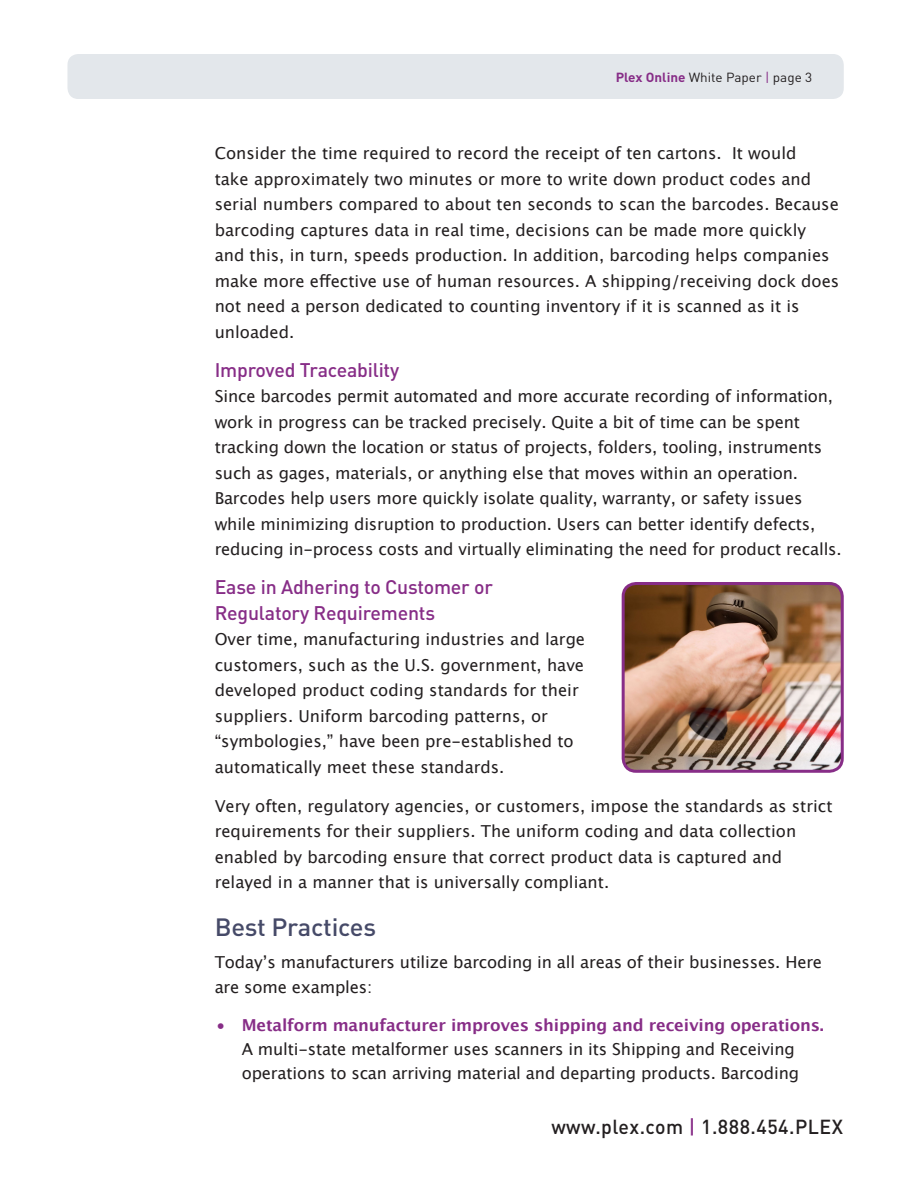
<style>
.page{position:relative;width:918px;height:1188px;background:#fff}
.page>*{position:absolute;margin:0;border:0;box-sizing:border-box;transform-origin:0 0}
.Heading_2{font:500 24.75px "DIN";letter-spacing:-.01em;color:#464a68}
.t1{font:500 20.1px "DIN";letter-spacing:.025em;color:#231f20}
.Head_3{font:500 19.5px/25.5px "DIN";letter-spacing:-.01em;color:#872d87}
.summarytext{font:16.5px/25.5px "Lucida Grande";color:#231f20}
.Bullet{font:16.5px/24px "Lucida Grande";letter-spacing:-.01em;color:#231f20;text-align:center}
.t2{font:13.05px "DIN";color:#231f20}
.s1{font-weight:700;color:#872d87}
.s2{color:#872d87}
</style>
<div class="page">
<div style="left:68px;top:54px;width:776px;height:45px;background:#e3e7eb;border-radius:11px"></div>
<img style="left:623px;top:584px;width:219px;height:187px;border-radius:13px">
<div style="left:622px;top:582px;width:222px;height:191px;border:3px solid #872d87;border-radius:13px"></div>
<p class="t2" style="left:616px;top:69px;width:188px"><span class="s1">Plex Online</span> White Paper <span class="s2">|</span> page</p>
<p class="summarytext" style="left:215px;top:141px;width:626px">Consider the time required to record the receipt of ten cartons. It would<br>take approximately two minutes or more to write down product codes and serial numbers compared to about ten seconds to scan the barcodes. Because barcoding captures data in real time, decisions can be made more quickly and this, in turn, speeds production. In addition, barcoding helps companies make more effective use of human resources. A shipping/receiving dock does not need a person dedicated to counting inventory if it is scanned as it is unloaded.</p>
<p class="Head_3" style="left:215px;top:357px;width:186px">Improved Traceability</p>
<p class="summarytext" style="left:215px;top:384px;width:629px">Since barcodes permit automated and more accurate recording of information, work in progress can be tracked precisely. Quite a bit of time can be spent tracking down the location or status of projects, folders, tooling, instruments such as gages, materials, or anything else that moves within an operation.<br>Barcodes help users more quickly isolate quality, warranty, or safety issues while minimizing disruption to production. Users can better identify defects, reducing in-process costs and virtually eliminating the need for product recalls.</p>
<p class="Head_3" style="left:215px;top:574px;width:280px">Ease in Adhering to Customer or<br>Regulatory Requirements</p>
<p class="summarytext" style="left:215px;top:627px;width:372px">Over time, manufacturing industries and large customers, such as the U.S. government, have developed product coding standards for their suppliers. Uniform barcoding patterns, or “symbologies,” have been pre-established to automatically meet these standards.</p>
<p class="summarytext" style="left:215px;top:794px;width:619px">Very often, regulatory agencies, or customers, impose the standards as strict requirements for their suppliers. The uniform coding and data collection enabled by barcoding ensure that correct product data is captured and relayed in a manner that is universally compliant.</p>
<p class="Heading_2" style="left:215px;top:911px;width:163px">Best Practices</p>
<p class="summarytext" style="left:215px;top:950px;width:609px">Today’s manufacturers utilize barcoding in all areas of their businesses. Here are some examples:</p>
<p class="Bullet" style="left:216px;top:1013px;width:609px"><span class="s2">•</span> <span class="s1">Metalform manufacturer improves shipping and receiving operations.<br></span>A multi-state metalformer uses scanners in its Shipping and Receiving operations to scan arriving material and departing products. Barcoding</p>
<p class="t1" style="left:551px;top:1114px;width:293px">www.plex.com <span class="s2">|</span> 1.888.454.PLEX</p>
</div>
